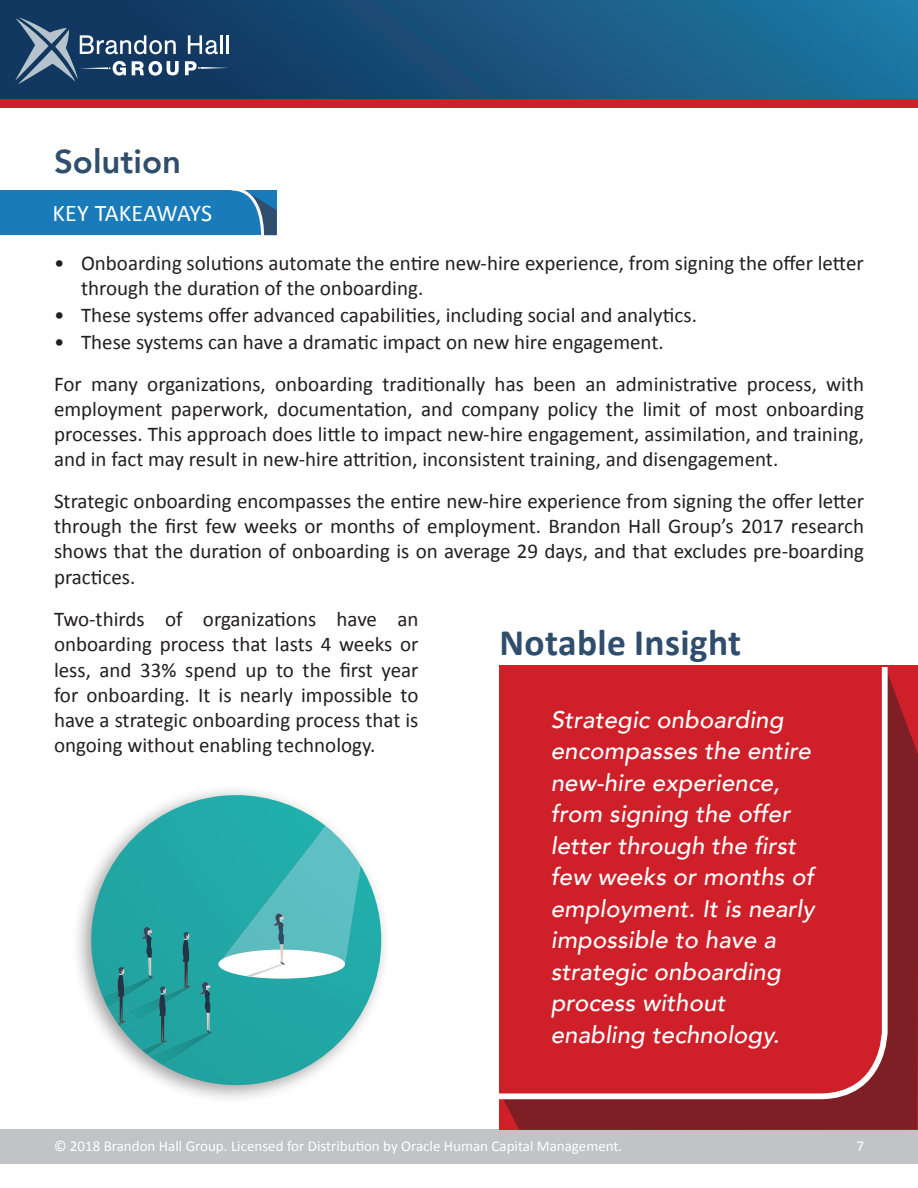
<style>
.page{position:relative;width:918px;height:1188px;background:#fff}
.page>*{position:absolute;margin:0;border:0;box-sizing:border-box;transform-origin:0 0}
.t1{font:700 37.5px "Calibri";letter-spacing:.01em;color:#2f4d6d}
.t2{font:800 33px "Avenir";color:#2f4d6d}
.t3{font:italic 500 24px/31.5px "Avenir";letter-spacing:.005em;color:#fff}
.t4{font:24px "Calibri";color:#fff}
.t5{font:21px/25.2px "Calibri";color:#231f20;text-align:justify}
.t6{font:15px "Calibri";color:#fff}
</style>
<div class="page">
<svg style="left:0;top:0;width:918px;height:99px;background:#18557f"></svg>
<svg style="left:188px;top:35px;width:30px;height:19px"></svg>
<hr style="left:220px;top:35px;width:3px;height:19px;background:#fff">
<hr style="left:226px;top:35px;width:3px;height:19px;background:#fff">
<svg style="left:185px;top:61px;width:44px;height:14px"></svg>
<svg style="left:15px;top:17px;width:164px;height:67px;background:#3e5d7f"></svg>
<div style="left:0;top:99px;width:918px;height:9px;background:#cf2029"></div>
<div style="left:0;top:1130px;width:918px;height:34px;background:#c2c3c6"></div>
<svg style="left:503px;top:671px;width:415px;height:459px;background:#831e25"></svg>
<div style="left:498px;top:665px;width:393px;height:437px;background:#cf2029"></div>
<div style="left:0;top:190px;width:277px;height:45px;background:#197bba"></div>
<svg style="left:231px;top:190px;width:46px;height:46px"></svg>
<div style="left:71px;top:784px;width:320px;height:320px;background:#231f20;opacity:.42"></div>
<svg style="left:91px;top:795px;width:290px;height:290px"></svg>
<svg style="left:219px;top:950px;width:126px;height:29px"></svg>
<svg style="left:222px;top:826px;width:138px;height:151px"></svg>
<svg style="left:354px;top:795px;width:18px;height:7px"></svg>
<img style="left:113px;top:987px;width:78px;height:38px">
<svg style="left:182px;top:932px;width:9px;height:56px"></svg>
<img style="left:150px;top:1033px;width:62px;height:32px">
<img style="left:103px;top:978px;width:50px;height:30px">
<svg style="left:141px;top:927px;width:12px;height:51px"></svg>
<img style="left:142px;top:1041px;width:25px;height:14px">
<svg style="left:129px;top:1063px;width:6px;height:3px"></svg>
<svg style="left:159px;top:986px;width:9px;height:56px"></svg>
<svg style="left:117px;top:967px;width:9px;height:59px"></svg>
<svg style="left:200px;top:982px;width:12px;height:51px"></svg>
<h2 class="t2" style="left:54px;top:136px;width:129px">Solution</h2>
<p class="t4" style="left:52px;top:198px;width:161px">KEY TAKEAWAYS</p>
<p class="t5" style="left:81px;top:249px;width:784px;text-indent:-27px">• Onboarding solutions automate the entire new-hire experience, from signing the offer letter through the duration of the onboarding.</p>
<p class="t5" style="left:54px;top:301px;width:644px">• These systems offer advanced capabilities, including social and analytics.</p>
<p class="t5" style="left:54px;top:320px;width:812px;line-height:41.7px">• These systems can have a dramatic impact on new hire engagement.<br>For many organizations, onboarding traditionally has been an administrative process, with</p>
<p class="t5" style="left:54px;top:395px;width:812px">employment paperwork, documentation, and company policy the limit of most onboarding processes. This approach does little to impact new-hire engagement, assimilation, and training, and in fact may result in new-hire attrition, inconsistent training, and disengagement.</p>
<p class="t5" style="left:54px;top:487px;width:812px">Strategic onboarding encompasses the entire new-hire experience from signing the offer letter through the first few weeks or months of employment. Brandon Hall Group’s 2017 research shows that the duration of onboarding is on average 29 days, and that excludes pre-boarding practices.</p>
<p class="t5" style="left:54px;top:606px;width:366px">Two-thirds of organizations have an onboarding process that lasts 4 weeks or less, and 33% spend up to the first year for onboarding. It is nearly impossible to have a strategic onboarding process that is ongoing without enabling technology.</p>
<h1 class="t1" style="left:500px;top:619px;width:243px">Notable Insight</h1>
<p class="t3" style="left:551px;top:704px;width:265px">Strategic onboarding encompasses the entire new-hire experience, from signing the offer letter through the first few weeks or months of employment. It is nearly impossible to have a strategic onboarding process without enabling technology.</p>
<p class="t6" style="left:54px;top:1137px;width:570px">© 2018 Brandon Hall Group. Licensed for Distribution by Oracle Human Capital Management.</p>
<p class="t6" style="left:857px;top:1137px;width:9px">7</p>
</div>
